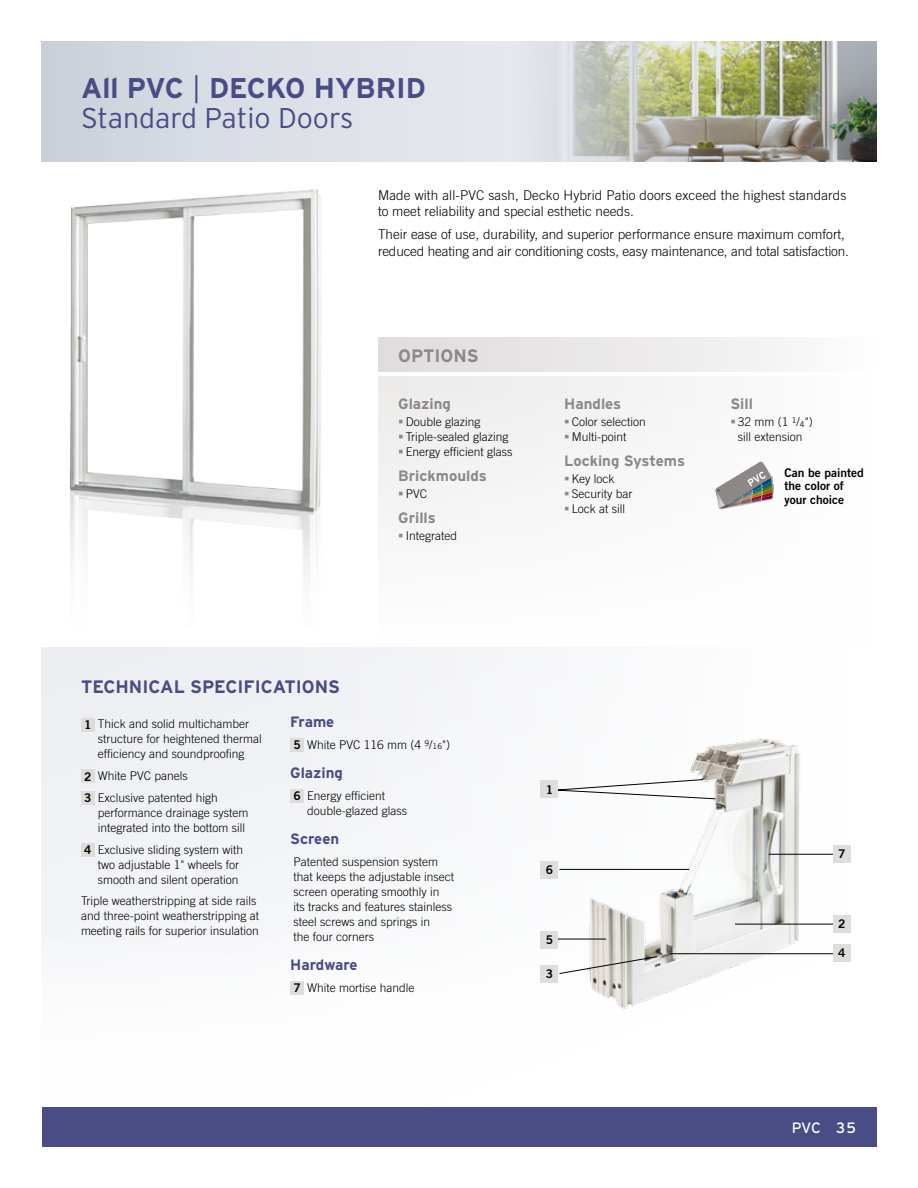
<style>
.page{position:relative;width:918px;height:1188px;background:#fff}
.page>*{position:absolute;margin:0;border:0;box-sizing:border-box;transform-origin:0 0}
.Titre_-_Fiche_Produi{font:300 28.5px/30px "Interstate";color:#494c85}
.t1{font:700 18px "Interstate";color:#494c85}
.Titre__Options{font:700 18px "Interstate";color:#8b8887}
.Items__Options{font:700 15px "Interstate";color:#8b8887}
.Items__Spéc__tech{font:700 15px "Interstate";color:#494c85}
.t2{font:15px "Interstate";color:#fff}
.Texte_Courant{font:300 13.5px/16.5px "Trade Gothic";color:#000}
.Texte__Spéc__tech{font:300 12px/15px "Trade Gothic";color:#000}
.Texte__Spéc__tech-2{font:12px/13.5px "Trade Gothic Bold Two";color:#000}
.s1{font-weight:700}
.s2{font-weight:400;font-size:7.8px}
</style>
<div class="page">
<div style="left:42px;top:648px;width:834px;height:498px;background:#f8f9fa"></div>
<svg style="left:42px;top:42px;width:468px;height:120px;background:#dadde5"></svg>
<div style="left:42px;top:1107px;width:834px;height:39px;background:#494c85"></div>
<img style="left:510px;top:42px;width:366px;height:120px">
<div style="left:81px;top:718px;width:13px;height:13px;background:#dfdddc"></div>
<div style="left:81px;top:770px;width:13px;height:13px;background:#dfdddc"></div>
<div style="left:81px;top:791px;width:13px;height:14px;background:#dfdddc"></div>
<div style="left:81px;top:843px;width:13px;height:14px;background:#dfdddc"></div>
<div style="left:290px;top:738px;width:14px;height:14px;background:#dfdddc"></div>
<div style="left:290px;top:789px;width:14px;height:14px;background:#dfdddc"></div>
<div style="left:290px;top:981px;width:14px;height:14px;background:#dfdddc"></div>
<img style="left:69px;top:189px;width:252px;height:390px">
<img style="left:550px;top:739px;width:283px;height:270px">
<svg style="left:559px;top:956px;width:99px;height:18px"></svg>
<div style="left:541px;top:965px;width:17px;height:18px;background:#dfdddc"></div>
<hr style="left:559px;top:869px;width:130px;height:1px;background:#000">
<div style="left:541px;top:861px;width:17px;height:18px;background:#dfdddc"></div>
<hr style="left:670px;top:953px;width:170px;height:1px;background:#000">
<hr style="left:735px;top:924px;width:105px;height:1px;background:#000">
<hr style="left:769px;top:854px;width:71px;height:1px;background:#000">
<svg style="left:544px;top:779px;width:172px;height:21px"></svg>
<div style="left:541px;top:781px;width:17px;height:17px;background:#dfdddc"></div>
<div style="left:833px;top:944px;width:17px;height:18px;background:#dfdddc"></div>
<div style="left:833px;top:915px;width:17px;height:18px;background:#dfdddc"></div>
<div style="left:833px;top:845px;width:17px;height:18px;background:#dfdddc"></div>
<hr style="left:546px;top:939px;width:60px;height:1px;background:#000">
<div style="left:541px;top:931px;width:17px;height:17px;background:#dfdddc"></div>
<div style="left:378px;top:376px;width:498px;height:272px;background:#fafafa"></div>
<div style="left:378px;top:338px;width:498px;height:34px;background:linear-gradient(to right,#dddbda,#fbfbfb)"></div>
<svg style="left:716px;top:461px;width:57px;height:47px"></svg>
<svg style="left:399px;top:420px;width:4px;height:3px"></svg>
<svg style="left:399px;top:435px;width:4px;height:3px"></svg>
<p class="Titre_-_Fiche_Produi" style="left:81px;top:73px;width:346px"><span class="s1">All PVC</span> | <span class="s1">DECKO HYBRID<br></span>Standard Patio Doors</p>
<p class="Texte_Courant" style="left:378px;top:186px;width:470px">Made with all-PVC sash, Decko Hybrid Patio doors exceed the highest standards to meet reliability and special esthetic needs.</p>
<p class="Texte_Courant" style="left:378px;top:226px;width:473px">Their ease of use, durability, and superior performance ensure maximum comfort, reduced heating and air conditioning costs, easy maintenance, and total satisfaction.</p>
<p class="Titre__Options" style="left:398px;top:345px;width:82px">OPTIONS</p>
<p class="Items__Options" style="left:398px;top:395px;width:54px">Glazing</p>
<p class="Texte__Spéc__tech" style="left:406px;top:414px;width:76px">Double glazing</p>
<p class="Texte__Spéc__tech" style="left:406px;top:429px;width:104px">Triple-sealed glazing</p>
<p class="Texte__Spéc__tech" style="left:406px;top:444px;width:108px">Energy efficient glass</p>
<p class="Items__Options" style="left:398px;top:467px;width:90px">Brickmoulds</p>
<p class="Texte__Spéc__tech" style="left:406px;top:486px;width:23px">PVC</p>
<p class="Items__Options" style="left:398px;top:509px;width:39px">Grills</p>
<p class="Texte__Spéc__tech" style="left:406px;top:529px;width:53px">Integrated</p>
<p class="Items__Options" style="left:564px;top:395px;width:58px">Handles</p>
<p class="Texte__Spéc__tech" style="left:572px;top:414px;width:75px">Color selection</p>
<p class="Texte__Spéc__tech" style="left:572px;top:429px;width:56px">Multi-point</p>
<p class="Items__Options" style="left:564px;top:452px;width:122px">Locking Systems</p>
<p class="Texte__Spéc__tech" style="left:572px;top:471px;width:44px">Key lock</p>
<p class="Texte__Spéc__tech" style="left:572px;top:486px;width:62px">Security bar</p>
<p class="Texte__Spéc__tech" style="left:572px;top:501px;width:55px">Lock at sill</p>
<p class="Items__Options" style="left:730px;top:395px;width:24px">Sill</p>
<p class="Texte__Spéc__tech" style="left:738px;top:414px;width:76px">32 mm (1 <sup>1</sup>/<span class="s2">4</span>") sill extension</p>
<p class="Texte__Spéc__tech-2" style="left:785px;top:465px;width:81px">Can be painted the color of your choice</p>
<h2 class="t1" style="left:81px;top:677px;width:261px">TECHNICAL SPECIFICATIONS</h2>
<p class="Texte__Spéc__tech-2" style="left:84px;top:718px;width:9px">1</p>
<p class="Texte__Spéc__tech" style="left:98px;top:716px;width:166px">Thick and solid multichamber structure for heightened thermal efficiency and soundproofing</p>
<p class="Texte__Spéc__tech-2" style="left:84px;top:769px;width:9px">2</p>
<p class="Texte__Spéc__tech" style="left:98px;top:768px;width:92px">White PVC panels</p>
<p class="Texte__Spéc__tech-2" style="left:84px;top:791px;width:9px">3</p>
<p class="Texte__Spéc__tech" style="left:98px;top:790px;width:152px">Exclusive patented high performance drainage system integrated into the bottom sill</p>
<p class="Texte__Spéc__tech-2" style="left:84px;top:843px;width:9px">4</p>
<p class="Texte__Spéc__tech" style="left:98px;top:842px;width:147px">Exclusive sliding system with two adjustable 1" wheels for smooth and silent operation</p>
<p class="Texte__Spéc__tech" style="left:81px;top:893px;width:180px">Triple weatherstripping at side rails and three-point weatherstripping at meeting rails for superior insulation</p>
<p class="Items__Spéc__tech" style="left:290px;top:713px;width:46px">Frame</p>
<p class="Texte__Spéc__tech-2" style="left:293px;top:738px;width:9px">5</p>
<p class="Texte__Spéc__tech" style="left:307px;top:737px;width:145px">White PVC 116 mm (4 <sup>9</sup>/<span class="s2">16</span>")</p>
<p class="Items__Spéc__tech" style="left:290px;top:764px;width:54px">Glazing</p>
<p class="Texte__Spéc__tech-2" style="left:293px;top:789px;width:9px">6</p>
<p class="Texte__Spéc__tech" style="left:307px;top:788px;width:101px">Energy efficient double-glazed glass</p>
<p class="Items__Spéc__tech" style="left:290px;top:830px;width:50px">Screen</p>
<p class="Texte__Spéc__tech" style="left:294px;top:854px;width:162px">Patented suspension system that keeps the adjustable insect screen operating smoothly in<br>its tracks and features stainless steel screws and springs in<br>the four corners</p>
<p class="Items__Spéc__tech" style="left:290px;top:957px;width:69px">Hardware</p>
<p class="Texte__Spéc__tech-2" style="left:293px;top:981px;width:9px">7</p>
<p class="Texte__Spéc__tech" style="left:307px;top:980px;width:109px">White mortise handle</p>
<p class="Texte__Spéc__tech-2" style="left:546px;top:783px;width:9px">1</p>
<p class="Texte__Spéc__tech-2" style="left:546px;top:863px;width:9px">6</p>
<p class="Texte__Spéc__tech-2" style="left:546px;top:933px;width:9px">5</p>
<p class="Texte__Spéc__tech-2" style="left:546px;top:967px;width:9px">3</p>
<p class="Texte__Spéc__tech-2" style="left:838px;top:847px;width:9px">7</p>
<p class="Texte__Spéc__tech-2" style="left:838px;top:917px;width:9px">2</p>
<p class="Texte__Spéc__tech-2" style="left:838px;top:946px;width:9px">4</p>
<p class="t2" style="left:792px;top:1119px;width:66px">PVC 35</p>
</div>
